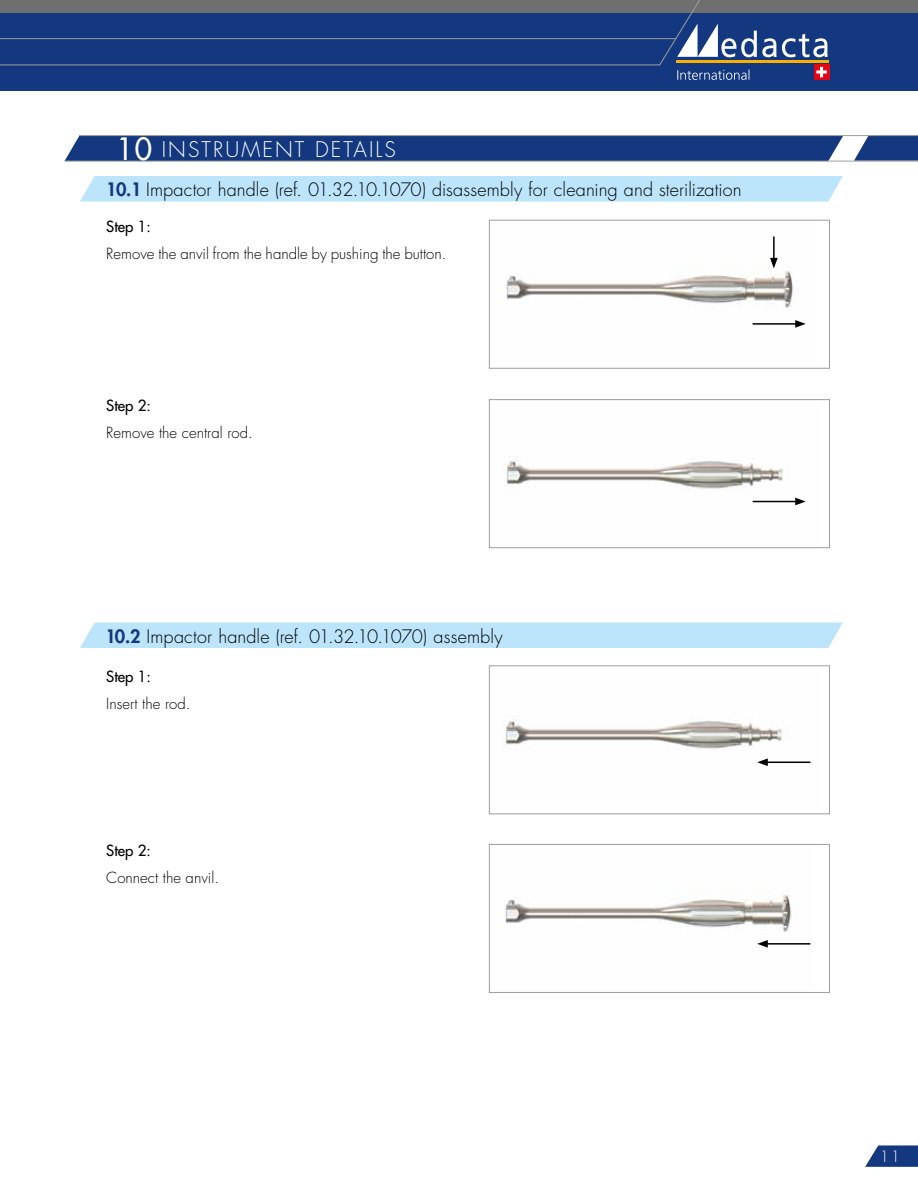
<style>
.page{position:relative;width:918px;height:1188px;background:#fff}
.page>*{position:absolute;margin:0;border:0;box-sizing:border-box;transform-origin:0 0}
.t1{font:300 21px "Futura Std";letter-spacing:.1em;color:#fff}
.t2{font:300 18px "Futura Std";letter-spacing:.005em;color:#000}
.t3{font:300 15px "Futura Std";color:#000}
.t4{font:500 15px "Futura Std";color:#000}
.t5{font:300 15px "Futura Std";color:#fff}
.s1{font-weight:500;font-size:30px}
.s2{font-weight:800;color:#14387f}
</style>
<div class="page">
<svg style="left:865px;top:1145px;width:53px;height:22px"></svg>
<div style="left:0;top:13px;width:918px;height:78px;background:#14387f"></div>
<div style="left:0;top:0;width:918px;height:13px;background:#706f6f"></div>
<hr style="left:0;top:38px;width:676px;height:1px;background:#9d9d9c">
<hr style="left:0;top:65px;width:660px;height:1px;background:#9d9d9c">
<hr style="left:676px;top:60px;width:153px;height:2px;background:#f9b000">
<div style="left:814px;top:65px;width:15px;height:15px;background:#e30613"></div>
<svg style="left:659px;top:0;width:169px;height:80px"></svg>
<svg style="left:854px;top:136px;width:64px;height:25px;background:#31508e"></svg>
<svg style="left:65px;top:136px;width:778px;height:25px;background:#1a3d81"></svg>
<hr style="left:79px;top:135px;width:839px;height:1px;background:#9d9d9c">
<hr style="left:64px;top:161px;width:854px;height:1px;background:#9d9d9c">
<div style="left:80px;top:176px;width:763px;height:26px;background:#bce4fa"></div>
<img style="left:506px;top:236px;width:288px;height:89px">
<div style="left:489px;top:220px;width:341px;height:149px;border:1px solid #9d9d9c"></div>
<img style="left:504px;top:456px;width:292px;height:50px">
<div style="left:489px;top:399px;width:341px;height:149px;border:1px solid #9d9d9c"></div>
<div style="left:80px;top:622px;width:763px;height:26px;background:#bce4fa"></div>
<img style="left:503px;top:716px;width:308px;height:47px">
<div style="left:489px;top:665px;width:341px;height:149px;border:1px solid #9d9d9c"></div>
<img style="left:505px;top:894px;width:306px;height:51px">
<div style="left:489px;top:844px;width:341px;height:149px;border:1px solid #9d9d9c"></div>
<hr style="left:765px;top:762px;width:45px;height:1px;background:#000">
<svg style="left:757px;top:758px;width:11px;height:8px"></svg>
<hr style="left:765px;top:943px;width:45px;height:2px;background:#000">
<svg style="left:757px;top:940px;width:11px;height:8px"></svg>
<hr style="left:753px;top:323px;width:45px;height:2px;background:#000">
<svg style="left:795px;top:320px;width:11px;height:8px"></svg>
<hr style="left:753px;top:501px;width:45px;height:1px;background:#000">
<svg style="left:795px;top:498px;width:11px;height:7px"></svg>
<hr style="left:773px;top:237px;width:2px;height:23px;background:#000">
<svg style="left:770px;top:258px;width:8px;height:10px"></svg>
<p class="t1" style="left:117px;top:136px;width:281px"><span class="s1">10</span> INSTRUMENT DETAILS</p>
<p class="t2" style="left:106px;top:179px;width:637px"><span class="s2">10.1</span> Impactor handle (ref. 01.32.10.1070) disassembly for cleaning and sterilization</p>
<p class="t4" style="left:106px;top:217px;width:46px">Step 1:</p>
<p class="t3" style="left:106px;top:245px;width:342px">Remove the anvil from the handle by pushing the button.</p>
<p class="t4" style="left:106px;top:397px;width:46px">Step 2:</p>
<p class="t3" style="left:106px;top:424px;width:148px">Remove the central rod.</p>
<p class="t2" style="left:105px;top:625px;width:399px"><span class="s2">10.2</span> Impactor handle (ref. 01.32.10.1070) assembly</p>
<p class="t4" style="left:106px;top:667px;width:46px">Step 1:</p>
<p class="t3" style="left:106px;top:694px;width:86px">Insert the rod.</p>
<p class="t4" style="left:106px;top:841px;width:46px">Step 2:</p>
<p class="t3" style="left:106px;top:869px;width:114px">Connect the anvil.</p>
<p class="t5" style="left:880px;top:1148px;width:22px">11</p>
</div>
